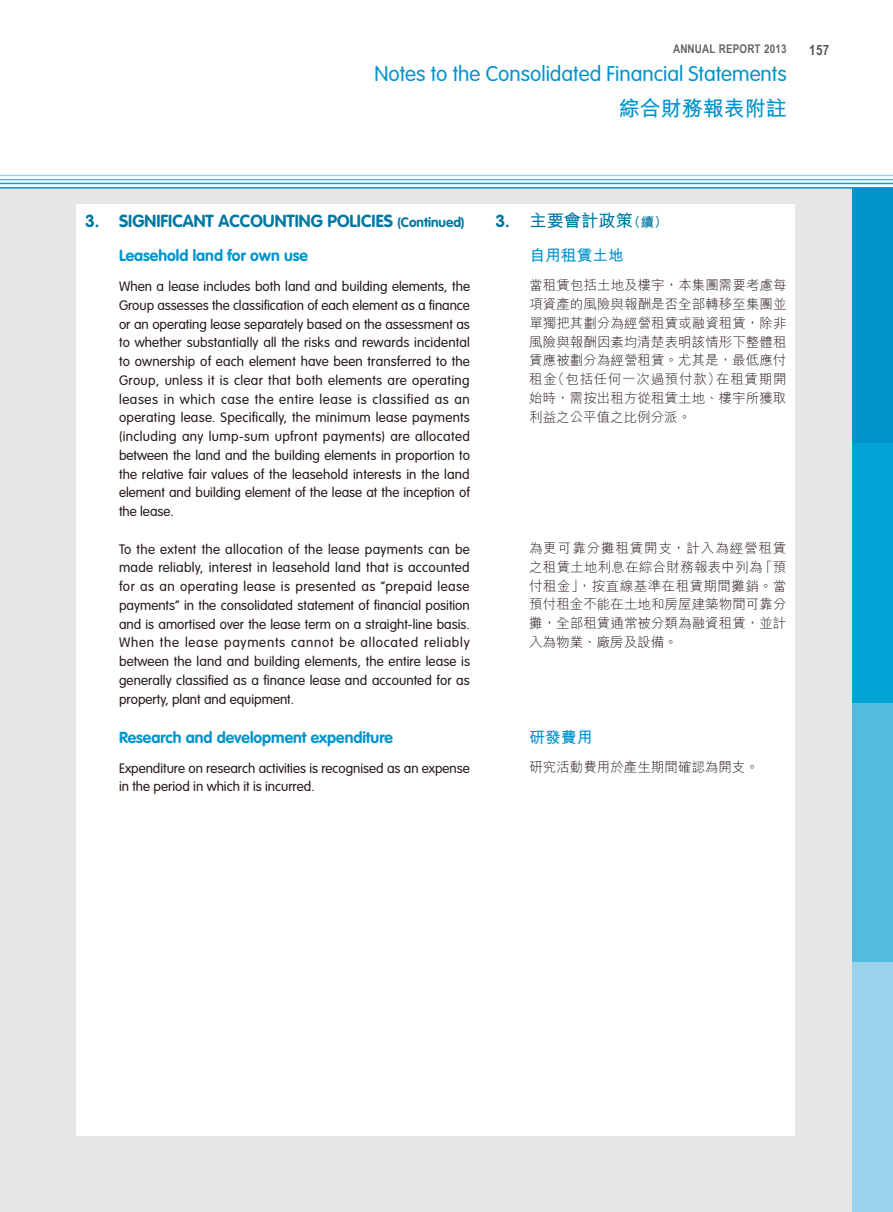
<style>
.page{position:relative;width:893px;height:1212px;background:#fff}
.page>*{position:absolute;margin:0;border:0;box-sizing:border-box;transform-origin:0 0}
.t1{font:300 21px "VAG Rounded Std";color:#0094cc}
.t2{font:700 21px "M Hei HK";color:#0094cc}
.t3{font:700 17.25px "VAG Rounded Std";color:#0077a3}
.t4{font:700 17.25px "M Hei HK";color:#0077a3}
.t5{font:700 15.75px "VAG Rounded Std";color:#0094cc}
.t6{font:700 15.75px "M Hei HK";color:#0094cc}
.t7{font:700 14.25px "Arial Narrow";color:#595857}
.t8{font:300 13.5px/18.8px "VAG Rounded Std";color:#231916;text-align:justify}
.t9{font:300 13.5px/18.8px "M Hei HK";letter-spacing:.005em;color:#231916;text-align:justify}
.t10{font:700 12px "Arial Narrow";letter-spacing:.015em;color:#666565}
.s1{font-size:13.5px}
.s2{font-family:"VAG Rounded Std"}
</style>
<div class="page">
<div style="left:0;top:187px;width:893px;height:1025px;background:#e6e6e7"></div>
<div style="left:77px;top:204px;width:718px;height:931px;background:#fff"></div>
<div style="left:852px;top:188px;width:41px;height:256px;background:#0094cc"></div>
<div style="left:852px;top:443px;width:41px;height:261px;background:#00a5d6"></div>
<div style="left:852px;top:703px;width:41px;height:259px;background:#53bae0"></div>
<div style="left:852px;top:962px;width:41px;height:250px;background:#9ad2eb"></div>
<hr style="left:0;top:187px;width:893px;height:2px;background:#0094cc">
<hr style="left:0;top:183px;width:893px;height:1px;background:#00a5d6">
<hr style="left:0;top:179px;width:893px;height:1px;background:#53bae0">
<hr style="left:0;top:175px;width:893px;height:1px;background:#9ad2eb">
<p class="t10" style="left:673px;top:40px;width:115px">ANNUAL REPORT 2013</p>
<p class="t7" style="left:809px;top:39px;width:21px">157</p>
<h1 class="t1" style="left:374px;top:62px;width:414px">Notes to the Consolidated Financial Statements</h1>
<h1 class="t2" style="left:619px;top:93px;width:169px">綜合財務報表附註</h1>
<p class="t3" style="left:85px;top:211px;width:381px">3. SIGNIFICANT ACCOUNTING POLICIES <span class="s1">(Continued)</span></p>
<p class="t5" style="left:119px;top:247px;width:190px">Leasehold land for own use</p>
<p class="t8" style="left:119px;top:277px;width:352px">When a lease includes both land and building elements, the Group assesses the classification of each element as a finance or an operating lease separately based on the assessment as to whether substantially all the risks and rewards incidental to ownership of each element have been transferred to the Group, unless it is clear that both elements are operating leases in which case the entire lease is classified as an operating lease. Specifically, the minimum lease payments (including any lump-sum upfront payments) are allocated between the land and the building elements in proportion to the relative fair values of the leasehold interests in the land element and building element of the lease at the inception of the lease.</p>
<p class="t8" style="left:119px;top:540px;width:353px">To the extent the allocation of the lease payments can be made reliably, interest in leasehold land that is accounted for as an operating lease is presented as “prepaid lease payments” in the consolidated statement of financial position and is amortised over the lease term on a straight-line basis.<br>When the lease payments cannot be allocated reliably between the land and building elements, the entire lease is generally classified as a finance lease and accounted for as property, plant and equipment.</p>
<p class="t5" style="left:119px;top:728px;width:275px">Research and development expenditure</p>
<p class="t8" style="left:119px;top:759px;width:352px">Expenditure on research activities is recognised as an expense in the period in which it is incurred.</p>
<p class="t4" style="left:495px;top:208px;width:174px"><span class="s2">3.</span> 主要會計政策<span class="s1">（續）</span></p>
<p class="t6" style="left:529px;top:244px;width:96px">自用租賃土地</p>
<p class="t9" style="left:529px;top:276px;width:259px">當租賃包括土地及樓宇，本集團需要考慮每項資產的風險與報酬是否全部轉移至集團並單獨把其劃分為經營租賃或融資租賃，除非風險與報酬因素均清楚表明該情形下整體租賃應被劃分為經營租賃。尤其是，最低應付租金（包括任何一次過預付款）在租賃期開始時，需按出租方從租賃土地、樓宇所獲取利益之公平值之比例分派。</p>
<p class="t9" style="left:529px;top:538px;width:259px">為更可靠分攤租賃開支，計入為經營租賃之租賃土地利息在綜合財務報表中列為「預付租金」，按直線基準在租賃期間攤銷。當預付租金不能在土地和房屋建築物間可靠分攤，全部租賃通常被分類為融資租賃，並計入為物業、廠房及設備。</p>
<p class="t6" style="left:529px;top:725px;width:64px">研發費用</p>
<p class="t9" style="left:529px;top:757px;width:231px">研究活動費用於產生期間確認為開支。</p>
</div>
